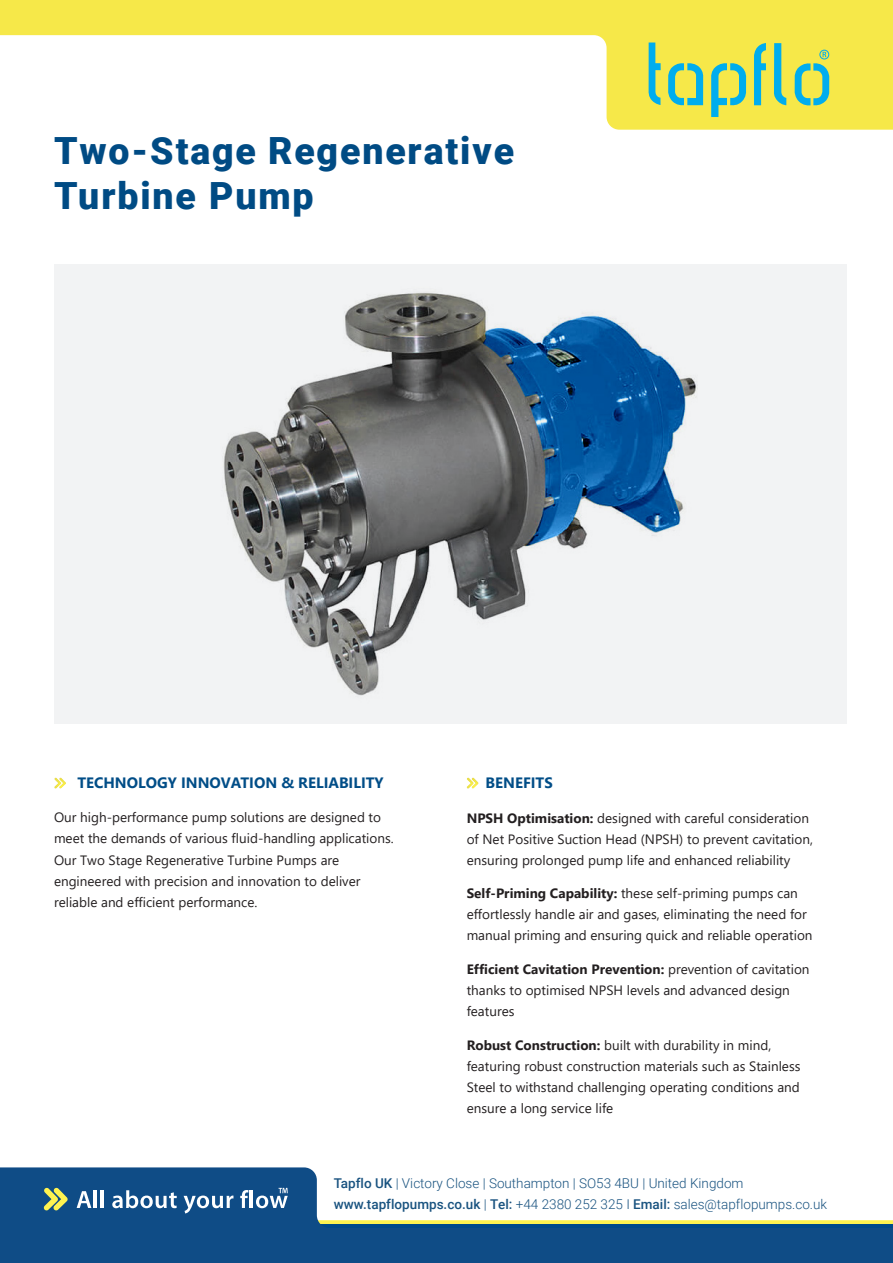
<style>
.page{position:relative;width:893px;height:1263px;background:#fff}
.page>*{position:absolute;margin:0;border:0;box-sizing:border-box;transform-origin:0 0}
.a-bebas_heading{font:900 37.5px/45px "Roboto";letter-spacing:.05em;color:#004b84}
.t1{font:700 15px "Segoe UI";color:#004d87}
.t2{font:13.5px/21px "Segoe UI";color:#231f20}
.t3{font:300 13.5px/21px "Roboto";color:#195380}
.s1{font-weight:700}
.s2{font-weight:500}
</style>
<div class="page">
<div style="left:54px;top:264px;width:792px;height:459px;background:#f2f3f4"></div>
<img style="left:223px;top:292px;width:475px;height:404px">
<div style="left:52px;top:775px;width:15px;height:14px;background:#231f20;opacity:.1"></div>
<div style="left:464px;top:775px;width:15px;height:14px;background:#231f20;opacity:.1"></div>
<svg style="left:0;top:0;width:893px;height:130px"></svg>
<svg style="left:648px;top:43px;width:181px;height:74px;background:#b1d776"></svg>
<svg style="left:0;top:1167px;width:893px;height:96px;fill:#0f4c86"></svg>
<svg style="left:44px;top:1187px;width:24px;height:24px"></svg>
<svg style="left:77px;top:1191px;width:14px;height:17px"></svg>
<svg style="left:256px;top:1188px;width:32px;height:20px"></svg>
<hr style="left:94px;top:1190px;width:3px;height:18px;background:#fff">
<hr style="left:101px;top:1190px;width:3px;height:18px;background:#fff">
<svg style="left:112px;top:1190px;width:65px;height:18px"></svg>
<svg style="left:184px;top:1195px;width:49px;height:18px"></svg>
<svg style="left:240px;top:1190px;width:8px;height:18px"></svg>
<hr style="left:250px;top:1190px;width:3px;height:18px;background:#fff">
<p class="a-bebas_heading" style="left:54px;top:126px;width:462px">Two-Stage Regenerative<br>Turbine Pump</p>
<p class="t1" style="left:77px;top:769px;width:308px">TECHNOLOGY INNOVATION &amp; RELIABILITY</p>
<p class="t1" style="left:486px;top:769px;width:69px">BENEFITS</p>
<p class="t2" style="left:54px;top:806px;width:341px">Our high-performance pump solutions are designed to meet the demands of various fluid-handling applications.<br>Our Two Stage Regenerative Turbine Pumps are engineered with precision and innovation to deliver reliable and efficient performance.</p>
<p class="t2" style="left:467px;top:806px;width:348px"><span class="s1">NPSH Optimisation:</span> designed with careful consideration of Net Positive Suction Head (NPSH) to prevent cavitation, ensuring prolonged pump life and enhanced reliability</p>
<p class="t2" style="left:467px;top:882px;width:347px"><span class="s1">Self-Priming Capability:</span> these self-priming pumps can effortlessly handle air and gases, eliminating the need for manual priming and ensuring quick and reliable operation</p>
<p class="t2" style="left:467px;top:957px;width:344px"><span class="s1">Efficient Cavitation Prevention:</span> prevention of cavitation thanks to optimised NPSH levels and advanced design features</p>
<p class="t2" style="left:467px;top:1033px;width:335px"><span class="s1">Robust Construction:</span> built with durability in mind, featuring robust construction materials such as Stainless Steel to withstand challenging operating conditions and ensure a long service life</p>
<p class="t3" style="left:334px;top:1172px;width:495px"><span class="s2">Tapflo UK</span> | Victory Close | Southampton | SO53 4BU | United Kingdom <span class="s2">www.tapflopumps.co.uk</span> | <span class="s2">Tel:</span> +44 2380 252 325 I <span class="s2">Email:</span> sales@tapflopumps.co.uk</p>
</div>
